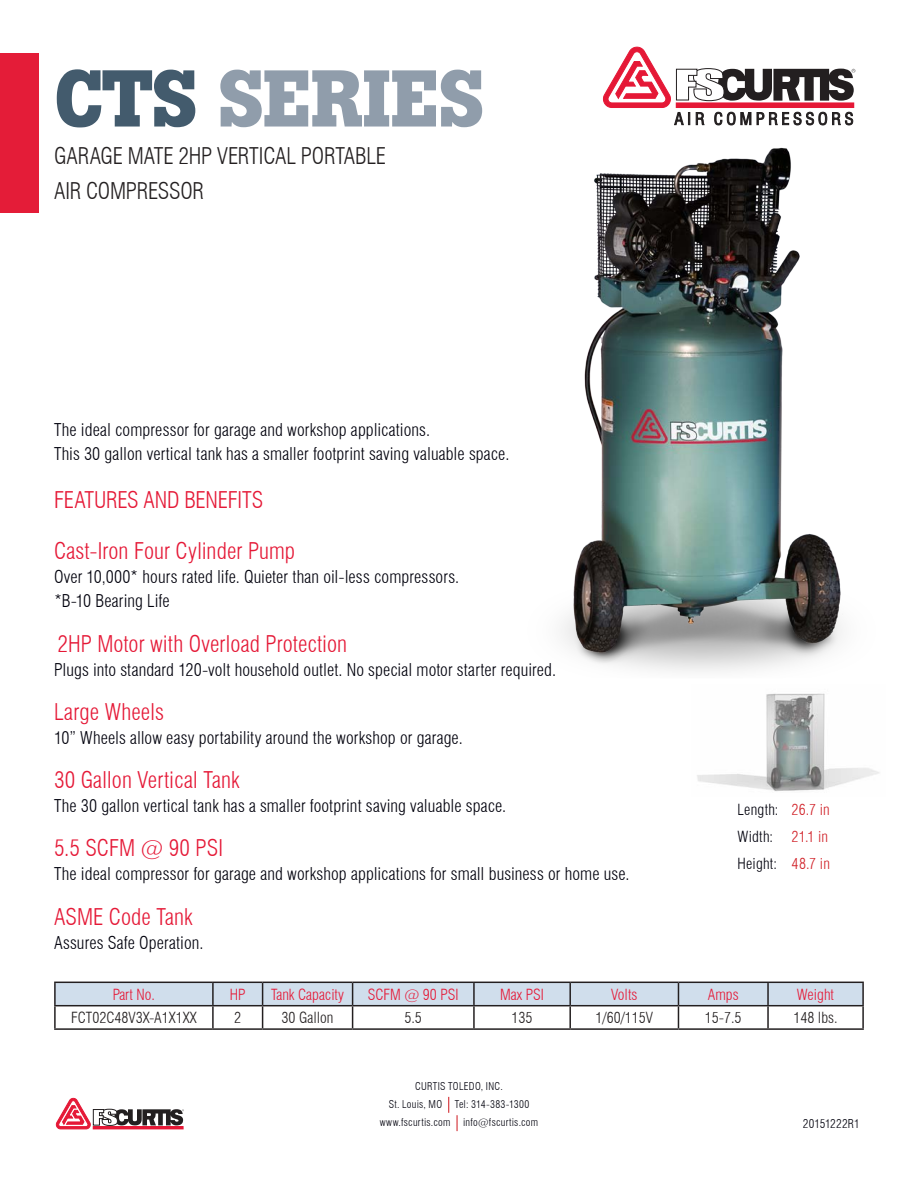
<style>
.page{position:relative;width:918px;height:1188px;background:#fff}
.page>*{position:absolute;margin:0;border:0;box-sizing:border-box;transform-origin:0 0}
.t1{font:700 79.5px "Boton";letter-spacing:-.015em;color:#909dab}
.t2{font:300 condensed 22.5px "Swiss 721 BT";letter-spacing:.005em;color:#e51836}
.t3{font:300 condensed 22.5px "Swiss 721 BT";letter-spacing:-.01em;color:#231f20}
.t4{font:300 condensed 17.25px/24px "Swiss 721 BT";letter-spacing:.005em;color:#00010c}
.t5{font:300 condensed 15px "Swiss 721 BT";color:#231f20}
.t6{font:300 condensed 15px "Swiss 721 BT";color:#e51836}
.t7{font:300 condensed 15px "Swiss 721 BT";letter-spacing:.015em;color:#00010c}
.t8{font:300 condensed 12px "Swiss 721 BT";letter-spacing:.015em;color:#00010c}
.t9{font:300 condensed 10.5px "Swiss 721 BT";letter-spacing:.03em;color:#00010c}
.s1{color:#435b6d}
.s2{color:#d1232a}
</style>
<div class="page">
<div style="left:0;top:53px;width:39px;height:160px;background:#e41c38"></div>
<svg style="left:603px;top:47px;width:252px;height:79px"></svg>
<hr style="left:54px;top:1006px;width:2px;height:22px;background:#231f20">
<svg style="left:55px;top:983px;width:807px;height:45px"></svg>
<hr style="left:767px;top:1006px;width:2px;height:22px;background:#231f20">
<hr style="left:862px;top:1006px;width:2px;height:22px;background:#231f20">
<hr style="left:54px;top:1028px;width:159px;height:2px;background:#231f20">
<hr style="left:213px;top:1028px;width:50px;height:2px;background:#231f20">
<hr style="left:263px;top:1028px;width:90px;height:2px;background:#231f20">
<hr style="left:353px;top:1028px;width:121px;height:2px;background:#231f20">
<hr style="left:474px;top:1028px;width:96px;height:2px;background:#231f20">
<hr style="left:570px;top:1028px;width:108px;height:2px;background:#231f20">
<hr style="left:678px;top:1028px;width:90px;height:2px;background:#231f20">
<hr style="left:768px;top:1028px;width:96px;height:2px;background:#231f20">
<hr style="left:54px;top:982px;width:159px;height:1px;background:#231f20">
<hr style="left:54px;top:983px;width:2px;height:22px;background:#231f20">
<hr style="left:213px;top:982px;width:50px;height:1px;background:#231f20">
<hr style="left:263px;top:982px;width:90px;height:1px;background:#231f20">
<hr style="left:353px;top:982px;width:121px;height:1px;background:#231f20">
<hr style="left:474px;top:982px;width:96px;height:1px;background:#231f20">
<hr style="left:570px;top:982px;width:108px;height:1px;background:#231f20">
<hr style="left:678px;top:982px;width:90px;height:1px;background:#231f20">
<hr style="left:768px;top:982px;width:96px;height:1px;background:#231f20">
<hr style="left:862px;top:983px;width:2px;height:22px;background:#231f20">
<hr style="left:54px;top:1005px;width:159px;height:1px;background:#231f20">
<hr style="left:213px;top:1005px;width:50px;height:1px;background:#231f20">
<hr style="left:263px;top:1005px;width:90px;height:1px;background:#231f20">
<hr style="left:353px;top:1005px;width:121px;height:1px;background:#231f20">
<hr style="left:474px;top:1005px;width:96px;height:1px;background:#231f20">
<hr style="left:570px;top:1005px;width:108px;height:1px;background:#231f20">
<hr style="left:678px;top:1005px;width:90px;height:1px;background:#231f20">
<hr style="left:768px;top:1005px;width:96px;height:1px;background:#231f20">
<img style="left:561px;top:147px;width:281px;height:525px">
<img style="left:697px;top:693px;width:182px;height:99px">
<svg style="left:457px;top:1115px;width:1px;height:16px"></svg>
<svg style="left:448px;top:1097px;width:1px;height:16px"></svg>
<svg style="left:56px;top:1098px;width:128px;height:31px"></svg>
<p class="t1" style="left:54px;top:52px;width:432px"><span class="s1">CTS</span> SERIES</p>
<p class="t3" style="left:54px;top:143px;width:334px">GARAGE MATE 2HP VERTICAL PORTABLE</p>
<p class="t3" style="left:54px;top:177px;width:152px">AIR COMPRESSOR</p>
<p class="t4" style="left:54px;top:418px;width:378px">The ideal compressor for garage and workshop applications.</p>
<p class="t4" style="left:54px;top:442px;width:457px">This 30 gallon vertical tank has a smaller footprint saving valuable space.</p>
<p class="t2" style="left:54px;top:487px;width:211px">FEATURES AND BENEFITS</p>
<p class="t2" style="left:54px;top:538px;width:243px">Cast-Iron Four Cylinder Pump</p>
<p class="t4" style="left:54px;top:565px;width:407px">Over 10,000* hours rated life. Quieter than oil-less compressors. *B-10 Bearing Life</p>
<p class="t2" style="left:58px;top:630px;width:291px">2HP Motor with Overload Protection</p>
<p class="t4" style="left:54px;top:657px;width:504px">Plugs into standard 120-volt household outlet. No special motor starter required.</p>
<p class="t2" style="left:54px;top:698px;width:112px">Large Wheels</p>
<p class="t4" style="left:54px;top:726px;width:410px">10” Wheels allow easy portability around the workshop or garage.</p>
<p class="t2" style="left:54px;top:767px;width:187px">30 Gallon Vertical Tank</p>
<p class="t4" style="left:54px;top:794px;width:454px">The 30 gallon vertical tank has a smaller footprint saving valuable space.</p>
<p class="t2" style="left:54px;top:835px;width:171px">5.5 SCFM @ 90 PSI</p>
<p class="t4" style="left:54px;top:862px;width:577px">The ideal compressor for garage and workshop applications for small business or home use.</p>
<p class="t2" style="left:54px;top:903px;width:140px">ASME Code Tank</p>
<p class="t4" style="left:54px;top:930px;width:151px">Assures Safe Operation.</p>
<p class="t6" style="left:113px;top:985px;width:44px">Part No.</p>
<p class="t6" style="left:230px;top:985px;width:17px">HP</p>
<p class="t6" style="left:271px;top:985px;width:74px">Tank Capacity</p>
<p class="t6" style="left:368px;top:985px;width:92px">SCFM @ 90 PSI</p>
<p class="t6" style="left:500px;top:985px;width:45px">Max PSI</p>
<p class="t6" style="left:611px;top:985px;width:28px">Volts</p>
<p class="t6" style="left:708px;top:985px;width:32px">Amps</p>
<p class="t6" style="left:797px;top:985px;width:39px">Weight</p>
<p class="t5" style="left:71px;top:1009px;width:127px">FCT02C48V3X-A1X1XX</p>
<p class="t5" style="left:234px;top:1009px;width:9px">2</p>
<p class="t5" style="left:282px;top:1009px;width:53px">30 Gallon</p>
<p class="t5" style="left:404px;top:1009px;width:19px">5.5</p>
<p class="t5" style="left:512px;top:1009px;width:23px">135</p>
<p class="t5" style="left:595px;top:1009px;width:59px">1/60/115V</p>
<p class="t5" style="left:705px;top:1009px;width:38px">15-7.5</p>
<p class="t5" style="left:793px;top:1009px;width:46px">148 lbs.</p>
<p class="t7" style="left:738px;top:800px;width:94px">Length: <span class="s2">26.7 in</span></p>
<p class="t7" style="left:738px;top:827px;width:92px">Width: <span class="s2">21.1 in</span></p>
<p class="t7" style="left:738px;top:854px;width:94px">Height: <span class="s2">48.7 in</span></p>
<p class="t9" style="left:415px;top:1080px;width:89px">CURTIS TOLEDO, INC.</p>
<p class="t9" style="left:389px;top:1098px;width:142px">St. Louis, MO Tel: 314-383-1300</p>
<p class="t9" style="left:380px;top:1116px;width:160px">www.fscurtis.com info@fscurtis.com</p>
<p class="t8" style="left:803px;top:1117px;width:59px">20151222R1</p>
</div>
